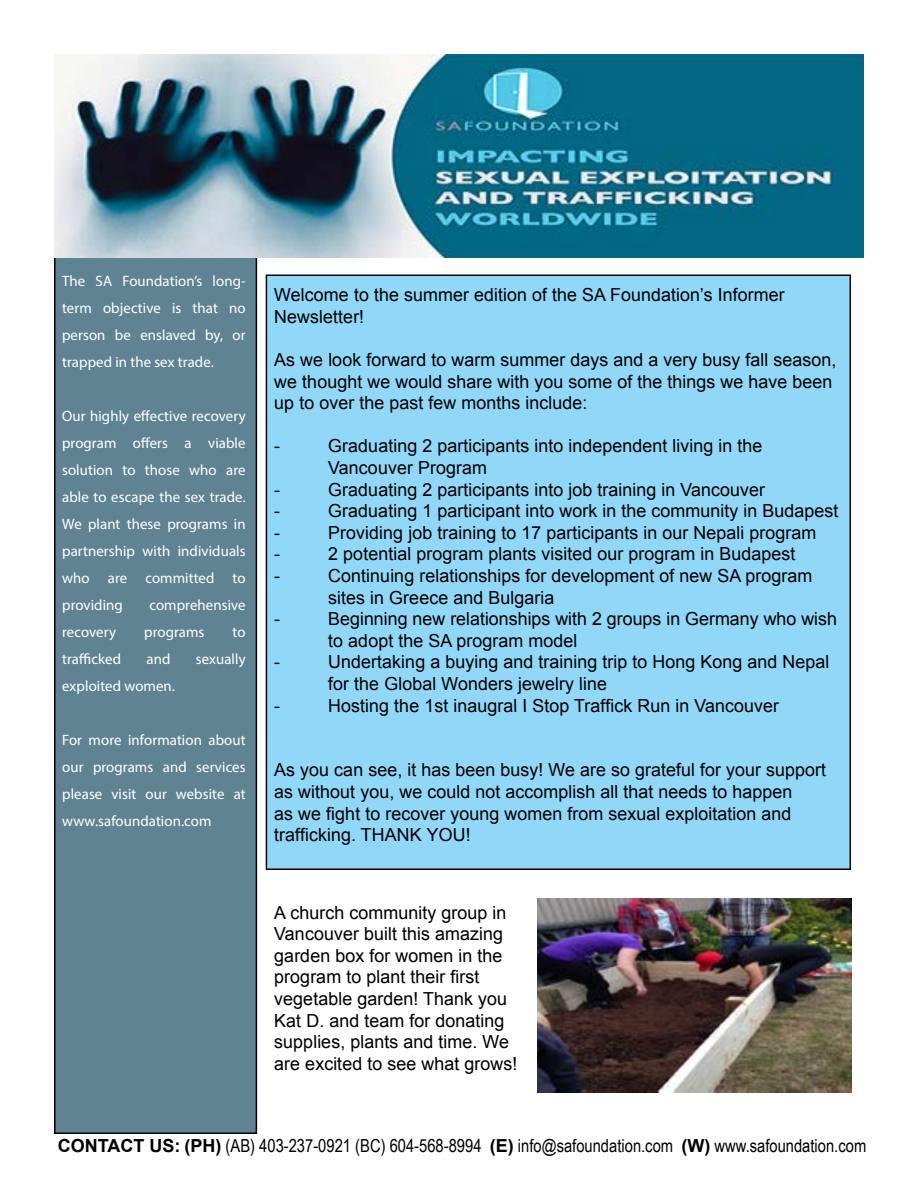
<style>
.page{position:relative;width:918px;height:1188px;background:#fff}
.page>*{position:absolute;margin:0;border:0;box-sizing:border-box;transform-origin:0 0}
.t1{font:18px/21.6px "Arial";color:#000}
.t2{font:18px "Arial Narrow";color:#000}
.t3{font:15px/27px "Myriad Pro";letter-spacing:-.005em;color:#fff;text-align:justify}
.s1{font-family:"Arial";font-weight:700}
</style>
<div class="page">
<div style="left:266px;top:275px;width:584px;height:594px;background:#91d8f8"></div>
<div style="left:266px;top:274px;width:585px;height:596px;border:2px solid #000"></div>
<div style="left:55px;top:242px;width:201px;height:891px;background:#5f8393"></div>
<div style="left:54px;top:242px;width:203px;height:892px;border:2px solid #000"></div>
<img style="left:54px;top:54px;width:810px;height:203px">
<img style="left:538px;top:898px;width:313px;height:195px">
<p class="t3" style="left:62px;top:267px;width:185px">The SA Foundation’s long&shy;term objective is that no person be enslaved by, or trapped in the sex trade.</p>
<p class="t3" style="left:62px;top:402px;width:185px">Our highly effective recovery program offers a viable solution to those who are able to escape the sex trade.<br>We plant these programs in partnership with individuals who are committed to providing</p>
<p class="t3" style="left:149px;top:591px;width:98px">comprehensive</p>
<p class="t3" style="left:62px;top:618px;width:55px">recovery</p>
<p class="t3" style="left:144px;top:618px;width:62px">programs</p>
<p class="t3" style="left:233px;top:618px;width:15px">to</p>
<p class="t3" style="left:62px;top:645px;width:61px">trafficked</p>
<p class="t3" style="left:146px;top:645px;width:26px">and</p>
<p class="t3" style="left:196px;top:645px;width:51px">sexually</p>
<p class="t3" style="left:62px;top:672px;width:115px">exploited women.</p>
<p class="t3" style="left:62px;top:726px;width:185px">For more information about our programs and services please visit our website at www.safoundation.com</p>
<p class="t1" style="left:274px;top:284px;width:512px">Welcome to the summer edition of the SA Foundation’s Informer<br>Newsletter!</p>
<p class="t1" style="left:274px;top:349px;width:564px">As we look forward to warm summer days and a very busy fall season, we thought we would share with you some of the things we have been up to over the past few months include:</p>
<p class="t1" style="left:274px;top:435px;width:8px">-</p>
<p class="t1" style="left:328px;top:435px;width:436px">Graduating 2 participants into independent living in the<br>Vancouver Program</p>
<p class="t1" style="left:274px;top:478px;width:8px">-</p>
<p class="t1" style="left:328px;top:478px;width:438px">Graduating 2 participants into job training in Vancouver</p>
<p class="t1" style="left:274px;top:500px;width:8px">-</p>
<p class="t1" style="left:328px;top:500px;width:512px">Graduating 1 participant into work in the community in Budapest</p>
<p class="t1" style="left:274px;top:521px;width:8px">-</p>
<p class="t1" style="left:328px;top:521px;width:490px">Providing job training to 17 participants in our Nepali program</p>
<p class="t1" style="left:274px;top:543px;width:8px">-</p>
<p class="t1" style="left:328px;top:543px;width:469px">2 potential program plants visited our program in Budapest</p>
<p class="t1" style="left:274px;top:565px;width:8px">-</p>
<p class="t1" style="left:328px;top:565px;width:486px">Continuing relationships for development of new SA program sites in Greece and Bulgaria</p>
<p class="t1" style="left:274px;top:608px;width:8px">-</p>
<p class="t1" style="left:328px;top:608px;width:511px">Beginning new relationships with 2 groups in Germany who wish to adopt the SA program model</p>
<p class="t1" style="left:274px;top:651px;width:8px">-</p>
<p class="t1" style="left:328px;top:651px;width:503px">Undertaking a buying and training trip to Hong Kong and Nepal for the Global Wonders jewelry line</p>
<p class="t1" style="left:274px;top:694px;width:8px">-</p>
<p class="t1" style="left:328px;top:694px;width:452px">Hosting the 1st inaugral I Stop Traffick Run in Vancouver</p>
<p class="t1" style="left:274px;top:759px;width:554px">As you can see, it has been busy! We are so grateful for your support as without you, we could not accomplish all that needs to happen<br>as we fight to recover young women from sexual exploitation and trafficking. THANK YOU!</p>
<p class="t1" style="left:274px;top:901px;width:245px">A church community group in<br>Vancouver built this amazing garden box for women in the program to plant their first vegetable garden! Thank you<br>Kat D. and team for donating supplies, plants and time. We are excited to see what grows!</p>
<p class="t2" style="left:58px;top:1132px;width:810px"><span class="s1">CONTACT US: (PH)</span> (AB) 403-237-0921 (BC) 604-568-8994 <span class="s1">(E)</span> info@safoundation.com <span class="s1">(W)</span> www.safoundation.com</p>
</div>
